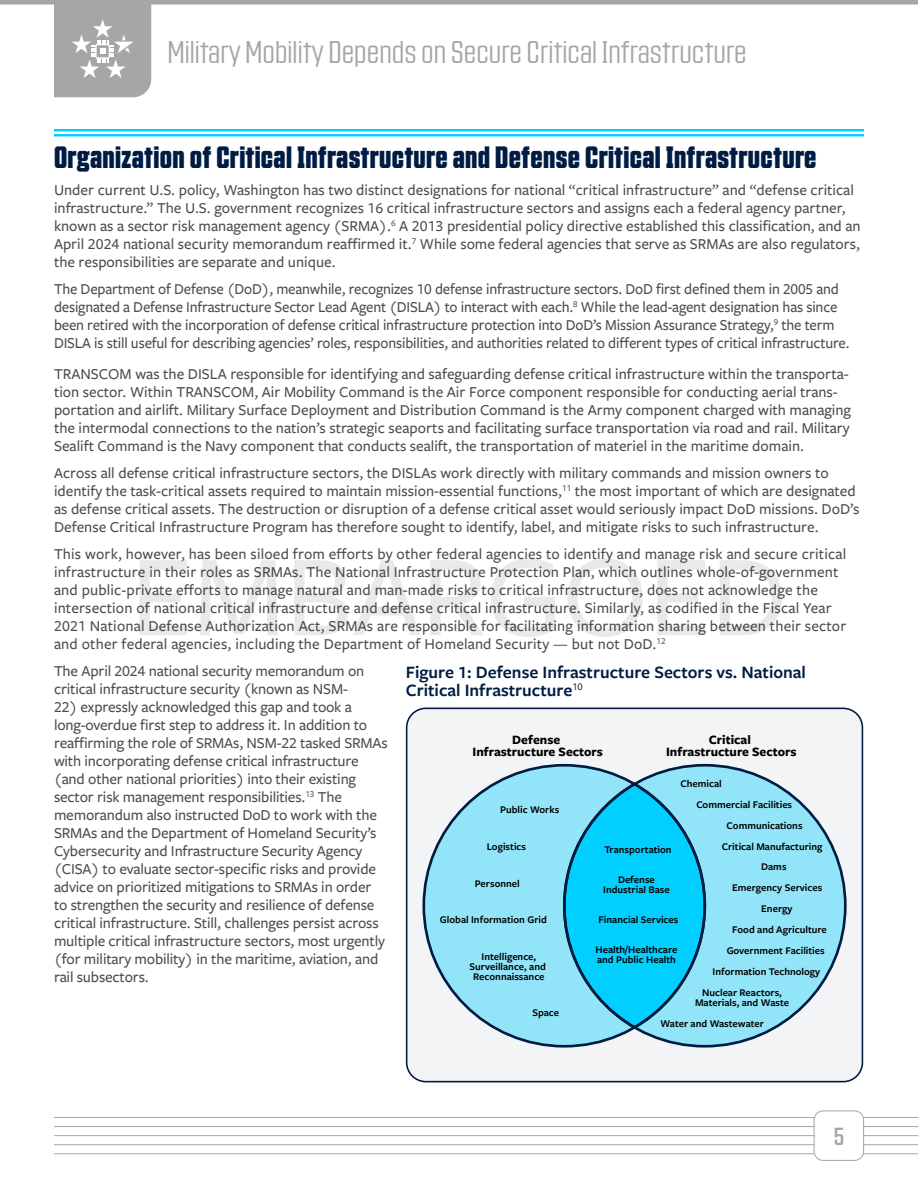
<style>
.page{position:relative;width:918px;height:1188px;background:#fff}
.page>*{position:absolute;margin:0;border:0;box-sizing:border-box;transform-origin:0 0}
.t1{font:500 120px "Freight Sans Pro";letter-spacing:-.005em;color:#231f20}
.t2{font:300 30.6px "Countach";color:#a6a6a6}
.H1_Section{font:700 30px "Countach";letter-spacing:.01em;color:#001c43}
.t3{font:24px "Countach";color:#a6a6a6}
.Chart_title{font:600 18px/18px "Freight Sans Pro";color:#001c43}
.Para{font:500 15.75px/18px "Freight Sans Pro";color:#4b4c4d}
.t4{font:700 13.2px/12px "Freight Sans Pro";color:#000;text-align:center}
.t5{font:600 10.65px/10.1px "Freight Sans Pro";color:#000}
</style>
<div class="page">
<hr style="left:54px;top:1117px;width:760px;height:1px;background:#a6a6a6">
<hr style="left:54px;top:1135px;width:760px;height:1px;background:#a6a6a6">
<hr style="left:54px;top:1144px;width:760px;height:1px;background:#a6a6a6">
<hr style="left:54px;top:1153px;width:760px;height:1px;background:#a6a6a6">
<hr style="left:54px;top:1126px;width:760px;height:1px;background:#a6a6a6">
<hr style="left:863px;top:1117px;width:55px;height:1px;background:#a6a6a6">
<hr style="left:863px;top:1135px;width:55px;height:1px;background:#a6a6a6">
<hr style="left:863px;top:1144px;width:55px;height:1px;background:#a6a6a6">
<hr style="left:863px;top:1153px;width:55px;height:1px;background:#a6a6a6">
<hr style="left:863px;top:1126px;width:55px;height:1px;background:#a6a6a6">
<div style="left:814px;top:1111px;width:50px;height:50px;border:1px solid #a6a6a6;border-radius:9px"></div>
<hr style="left:0;top:0;width:918px;height:4px;background:#a6a6a6">
<svg style="left:54px;top:4px;width:97px;height:93px;background:#afafaf"></svg>
<hr style="left:54px;top:129px;width:810px;height:2px;background:#00cfff">
<hr style="left:54px;top:134px;width:810px;height:2px;background:#00cfff">
<div style="left:407px;top:708px;width:455px;height:374px;background:#f2f4f6;border-radius:19px"></div>
<div style="left:424px;top:765px;width:281px;height:281px;background:#92e5f9;border-radius:50%"></div>
<div style="left:564px;top:765px;width:281px;height:281px;background:#92e5f9;border-radius:50%"></div>
<div style="left:564px;top:784px;width:141px;height:243px;background:#00cfff;border-radius:50%"></div>
<div style="left:406px;top:708px;width:457px;height:374px;border:2px solid #001c43;border-radius:19px"></div>
<h2 class="t2" style="left:167px;top:32px;width:581px">Military Mobility Depends on Secure Critical Infrastructure</h2>
<p class="H1_Section" style="left:54px;top:138px;width:764px">Organization of Critical Infrastructure and Defense Critical Infrastructure</p>
<p class="Para" style="left:54px;top:180px;width:808px">Under current U.S. policy, Washington has two distinct designations for national “critical infrastructure” and “defense critical infrastructure.” The U.S. government recognizes 16 critical infrastructure sectors and assigns each a federal agency partner, known as a sector risk management agency (SRMA).<sup>6</sup> A 2013 presidential policy directive established this classification, and an April 2024 national security memorandum reaffirmed it.<sup>7</sup> While some federal agencies that serve as SRMAs are also regulators, the responsibilities are separate and unique.</p>
<p class="Para" style="left:54px;top:279px;width:797px">The Department of Defense (DoD), meanwhile, recognizes 10 defense infrastructure sectors. DoD first defined them in 2005 and designated a Defense Infrastructure Sector Lead Agent (DISLA) to interact with each.<sup>8</sup> While the lead-agent designation has since been retired with the incorporation of defense critical infrastructure protection into DoD’s Mission Assurance Strategy,<sup>9</sup> the term DISLA is still useful for describing agencies’ roles, responsibilities, and authorities related to different types of critical infrastructure.</p>
<p class="Para" style="left:54px;top:364px;width:799px">TRANSCOM was the DISLA responsible for identifying and safeguarding defense critical infrastructure within the transporta&shy;tion sector. Within TRANSCOM, Air Mobility Command is the Air Force component responsible for conducting aerial trans&shy;portation and airlift. Military Surface Deployment and Distribution Command is the Army component charged with managing the intermodal connections to the nation’s strategic seaports and facilitating surface transportation via road and rail. Military Sealift Command is the Navy component that conducts sealift, the transportation of materiel in the maritime domain.</p>
<p class="Para" style="left:54px;top:463px;width:807px">Across all defense critical infrastructure sectors, the DISLAs work directly with military commands and mission owners to identify the task-critical assets required to maintain mission-essential functions,<sup>11</sup> the most important of which are designated as defense critical assets. The destruction or disruption of a defense critical asset would seriously impact DoD missions. DoD’s Defense Critical Infrastructure Program has therefore sought to identify, label, and mitigate risks to such infrastructure.</p>
<p class="Para" style="left:54px;top:544px;width:794px">This work, however, has been siloed from efforts by other federal agencies to identify and manage risk and secure critical infrastructure in their roles as SRMAs. The National Infrastructure Protection Plan, which outlines whole-of-government and public-private efforts to manage natural and man-made risks to critical infrastructure, does not acknowledge the intersection of national critical infrastructure and defense critical infrastructure. Similarly, as codified in the Fiscal Year 2021 National Defense Authorization Act, SRMAs are responsible for facilitating information sharing between their sector and other federal agencies, including the Department of Homeland Security — but not DoD.<sup>12</sup></p>
<p class="Para" style="left:54px;top:661px;width:312px">The April 2024 national security memorandum on critical infrastructure security (known as NSM-</p>
<p class="Para" style="left:54px;top:697px;width:335px">22) expressly acknowledged this gap and took a long-overdue first step to address it. In addition to reaffirming the role of SRMAs, NSM-22 tasked SRMAs with incorporating defense critical infrastructure (and other national priorities) into their existing sector risk management responsibilities.<sup>13</sup> The memorandum also instructed DoD to work with the SRMAs and the Department of Homeland Security’s Cybersecurity and Infrastructure Security Agency (CISA) to evaluate sector-specific risks and provide advice on prioritized mitigations to SRMAs in order to strengthen the security and resilience of defense critical infrastructure. Still, challenges persist across multiple critical infrastructure sectors, most urgently (for military mobility) in the maritime, aviation, and rail subsectors.</p>
<h1 class="t1" style="left:130px;top:516px;width:659px">EMBARGOED</h1>
<p class="Chart_title" style="left:406px;top:662px;width:402px">Figure 1: Defense Infrastructure Sectors vs. National<br>Critical Infrastructure<sup>10</sup></p>
<p class="t4" style="left:473px;top:734px;width:132px">Defense<br>Infrastructure Sectors</p>
<p class="t4" style="left:666px;top:734px;width:132px">Critical<br>Infrastructure Sectors</p>
<p class="t5" style="left:680px;top:778px;width:43px">Chemical</p>
<p class="t5" style="left:696px;top:799px;width:97px">Commercial Facilities</p>
<p class="t5" style="left:500px;top:805px;width:61px">Public Works</p>
<p class="t5" style="left:727px;top:820px;width:77px">Communications</p>
<p class="t5" style="left:722px;top:841px;width:102px">Critical Manufacturing</p>
<p class="t5" style="left:487px;top:841px;width:41px">Logistics</p>
<p class="t5" style="left:604px;top:844px;width:69px">Transportation</p>
<p class="t5" style="left:732px;top:856px;width:92px;line-height:20.9px;text-indent:29px">Dams<br>Emergency Services</p>
<p class="t5" style="left:732px;top:924px;width:96px">Food and Agriculture</p>
<p class="t5" style="left:727px;top:945px;width:100px">Government Facilities</p>
<p class="t5" style="left:713px;top:966px;width:109px">Information Technology</p>
<p class="t5" style="left:702px;top:987px;width:81px">Nuclear Reactors,</p>
<p class="t5" style="left:660px;top:991px;width:130px;line-height:20.9px;text-indent:35px">Materials, and Waste<br>Water and Wastewater</p>
<p class="t5" style="left:603px;top:874px;width:68px;text-align:center">Defense<br>Industrial Base</p>
<p class="t5" style="left:475px;top:878px;width:46px">Personnel</p>
<p class="t5" style="left:761px;top:903px;width:33px">Energy</p>
<p class="t5" style="left:440px;top:914px;width:108px">Global Information Grid</p>
<p class="t5" style="left:599px;top:914px;width:81px">Financial Services</p>
<p class="t5" style="left:595px;top:944px;width:83px">Health/Healthcare and Public Health</p>
<p class="t5" style="left:470px;top:951px;width:78px;text-align:center">Intelligence,<br>Surveillance, and<br>Reconnaissance</p>
<p class="t5" style="left:532px;top:1008px;width:28px">Space</p>
<h3 class="t3" style="left:834px;top:1121px;width:12px">5</h3>
</div>
